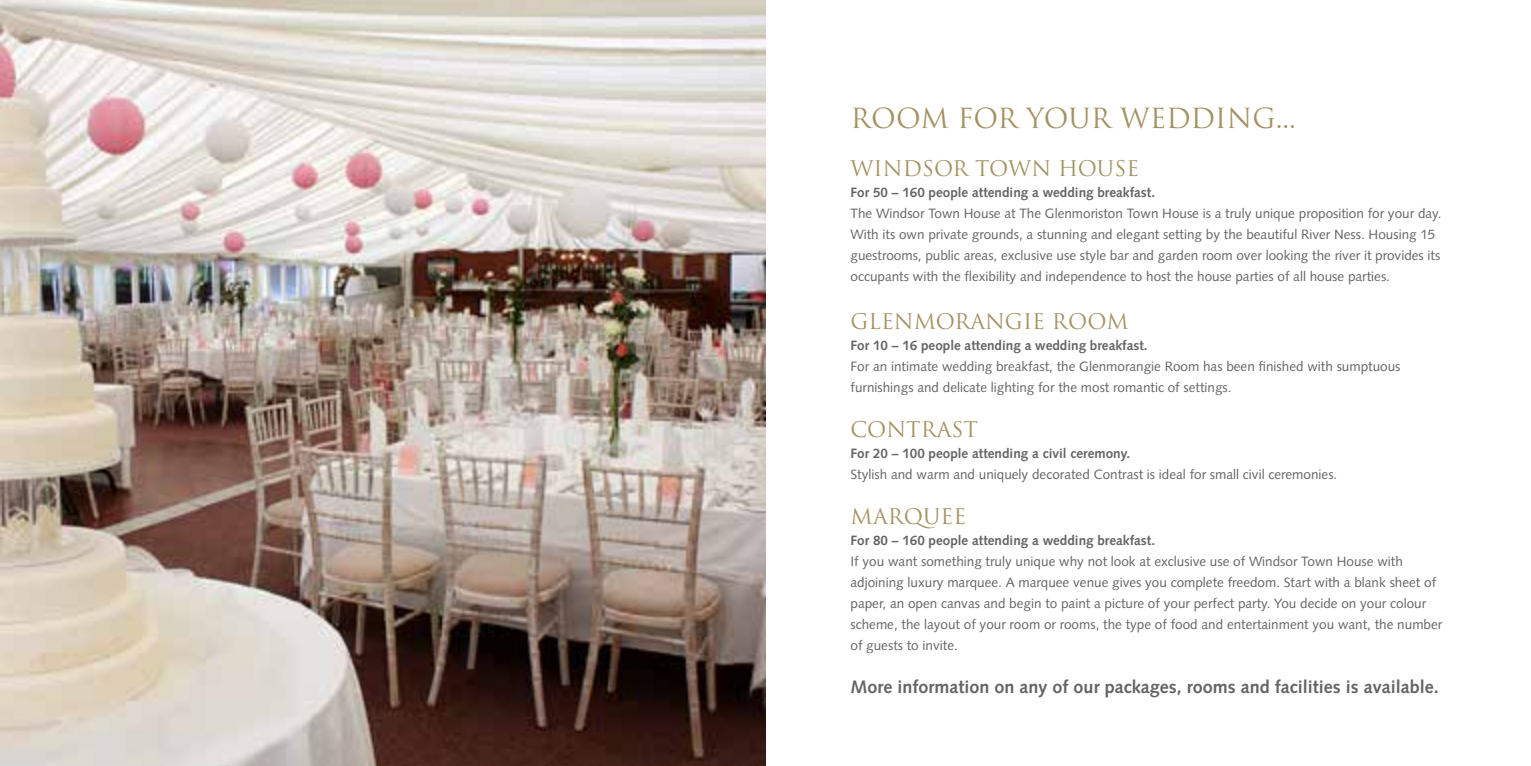
<style>
.page{position:relative;width:1531px;height:766px;background:#fff}
.page>*{position:absolute;margin:0;border:0;box-sizing:border-box;transform-origin:0 0}
.t1{font:27px "Trajan";color:#a39262}
.t2{font:21px "Trajan";color:#a39262}
.t3{font:700 18px "Syntax";color:#636466}
.t4{font:13.5px/21px "Syntax";color:#636466}
.t5{font:700 13.5px "Syntax";color:#636466}
</style>
<div class="page">
<img style="left:0;top:0;width:765px;height:765px">
<h1 class="t1" style="left:850px;top:102px;width:447px">ROOM FOR YOUR WEDDING...</h1>
<h2 class="t2" style="left:850px;top:155px;width:290px">WINDSOR TOWN HOUSE</h2>
<p class="t5" style="left:850px;top:184px;width:306px">For 50 – 160 people attending a wedding breakfast.</p>
<p class="t4" style="left:850px;top:203px;width:592px">The Windsor Town House at The Glenmoriston Town House is a truly unique proposition for your day.<br>With its own private grounds, a stunning and elegant setting by the beautiful River Ness. Housing 15 guestrooms, public areas, exclusive use style bar and garden room over looking the river it provides its occupants with the flexibility and independence to host the house parties of all house parties.</p>
<h2 class="t2" style="left:850px;top:308px;width:279px">GLENMORANGIE ROOM</h2>
<p class="t5" style="left:850px;top:337px;width:299px">For 10 – 16 people attending a wedding breakfast.</p>
<p class="t4" style="left:850px;top:356px;width:551px">For an intimate wedding breakfast, the Glenmorangie Room has been finished with sumptuous furnishings and delicate lighting for the most romantic of settings.</p>
<h2 class="t2" style="left:850px;top:416px;width:129px">CONTRAST</h2>
<p class="t5" style="left:850px;top:445px;width:281px">For 20 – 100 people attending a civil ceremony.</p>
<p class="t4" style="left:850px;top:464px;width:488px">Stylish and warm and uniquely decorated Contrast is ideal for small civil ceremonies.</p>
<h2 class="t2" style="left:850px;top:503px;width:117px">MARQUEE</h2>
<p class="t5" style="left:850px;top:532px;width:306px">For 80 – 160 people attending a wedding breakfast.</p>
<p class="t4" style="left:850px;top:551px;width:593px">If you want something truly unique why not look at exclusive use of Windsor Town House with adjoining luxury marquee. A marquee venue gives you complete freedom. Start with a blank sheet of paper, an open canvas and begin to paint a picture of your perfect party. You decide on your colour scheme, the layout of your room or rooms, the type of food and entertainment you want, the number of guests to invite.</p>
<h3 class="t3" style="left:850px;top:676px;width:590px">More information on any of our packages, rooms and facilities is available.</h3>
</div>
